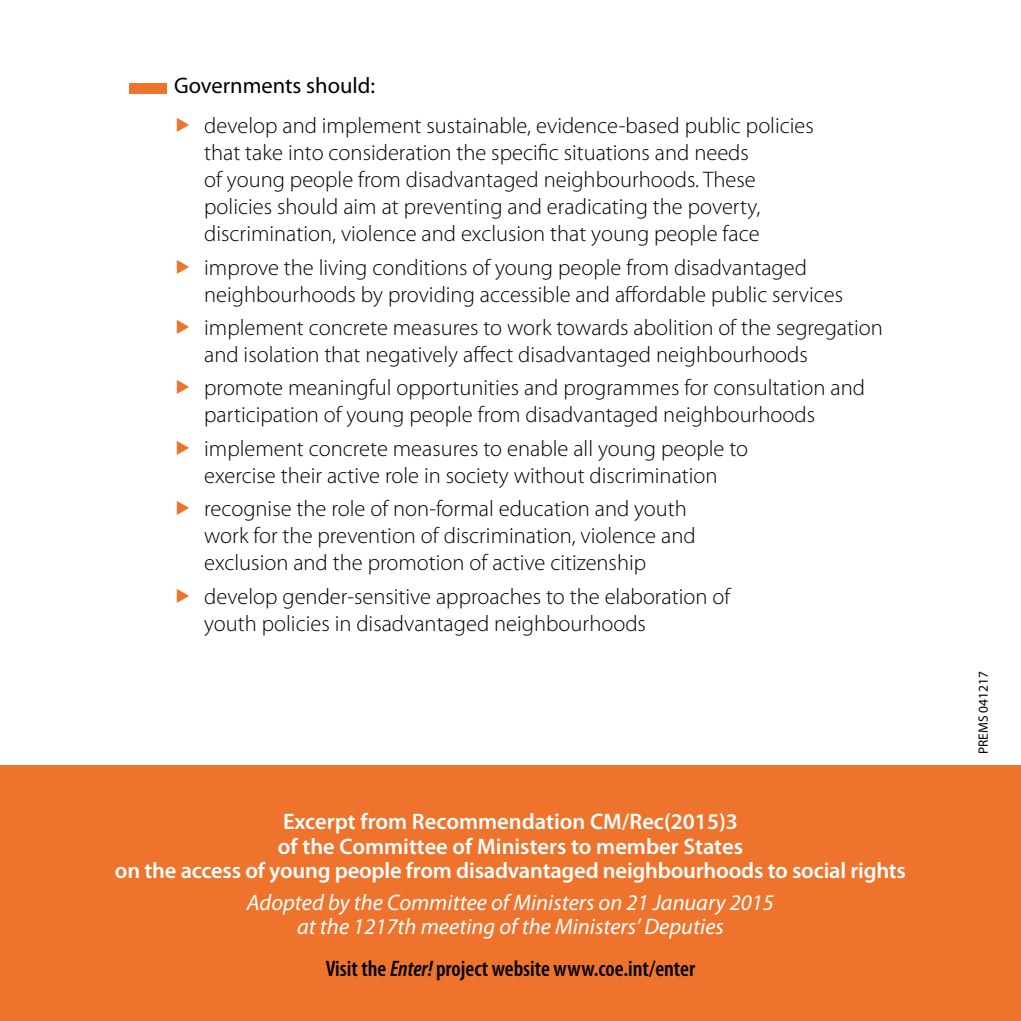
<style>
.page{position:relative;width:1021px;height:1021px;background:#fff}
.page>*{position:absolute;margin:0;border:0;box-sizing:border-box;transform-origin:0 0}
.t1{font:300 22.5px/27px "Myriad Pro";color:#000}
.t2{font:600 22.5px/24.8px "Myriad Pro";letter-spacing:-.01em;color:#fff;text-align:center}
.t3{font:italic 22.5px/24.8px "Myriad Pro";color:#fff;text-align:center}
.t4{font:600 condensed 22.5px "Myriad Pro";color:#000}
.t5{font:13.5px "Myriad Pro";color:#000}
.s1{color:#ee732c}
.s2{font-weight:400}
.s3{font-style:italic}
</style>
<div class="page">
<div style="left:0;top:765px;width:1020px;height:255px;background:#ee732c"></div>
<p class="t1" style="left:204px;top:66px;width:611px;line-height:39.8px;text-indent:-77px"><span class="s1">■</span><span class="s2">Governments should:<br></span>develop and implement sustainable, evidence-based public policies</p>
<p class="t1" style="left:204px;top:139px;width:557px">that take into consideration the specific situations and needs of young people from disadvantaged neighbourhoods. These policies should aim at preventing and eradicating the poverty, discrimination, violence and exclusion that young people face</p>
<p class="t1" style="left:204px;top:253px;width:640px">improve the living conditions of young people from disadvantaged neighbourhoods by providing accessible and affordable public services</p>
<p class="t1" style="left:204px;top:314px;width:680px">implement concrete measures to work towards abolition of the segregation and isolation that negatively affect disadvantaged neighbourhoods</p>
<p class="t1" style="left:204px;top:374px;width:662px">promote meaningful opportunities and programmes for consultation and participation of young people from disadvantaged neighbourhoods</p>
<p class="t1" style="left:204px;top:434px;width:545px">implement concrete measures to enable all young people to exercise their active role in society without discrimination</p>
<p class="t1" style="left:204px;top:495px;width:493px">recognise the role of non-formal education and youth work for the prevention of discrimination, violence and exclusion and the promotion of active citizenship</p>
<p class="t1" style="left:204px;top:582px;width:527px">develop gender-sensitive approaches to the elaboration of youth policies in disadvantaged neighbourhoods</p>
<p class="t2" style="left:115px;top:808px;width:792px">Excerpt from Recommendation CM/Rec(2015)3<br>of the Committee of Ministers to member States<br>on the access of young people from disadvantaged neighbourhoods to social rights</p>
<p class="t3" style="left:247px;top:889px;width:528px">Adopted by the Committee of Ministers on 21 January 2015 at the 1217th meeting of the Ministers’ Deputies</p>
<p class="t4" style="left:326px;top:954px;width:371px">Visit the <span class="s3">Enter!</span> project website www.coe.int/enter</p>
<p class="t5" style="left:974px;top:754px;width:85px;rotate:-90deg">PREMS 041217</p>
</div>
